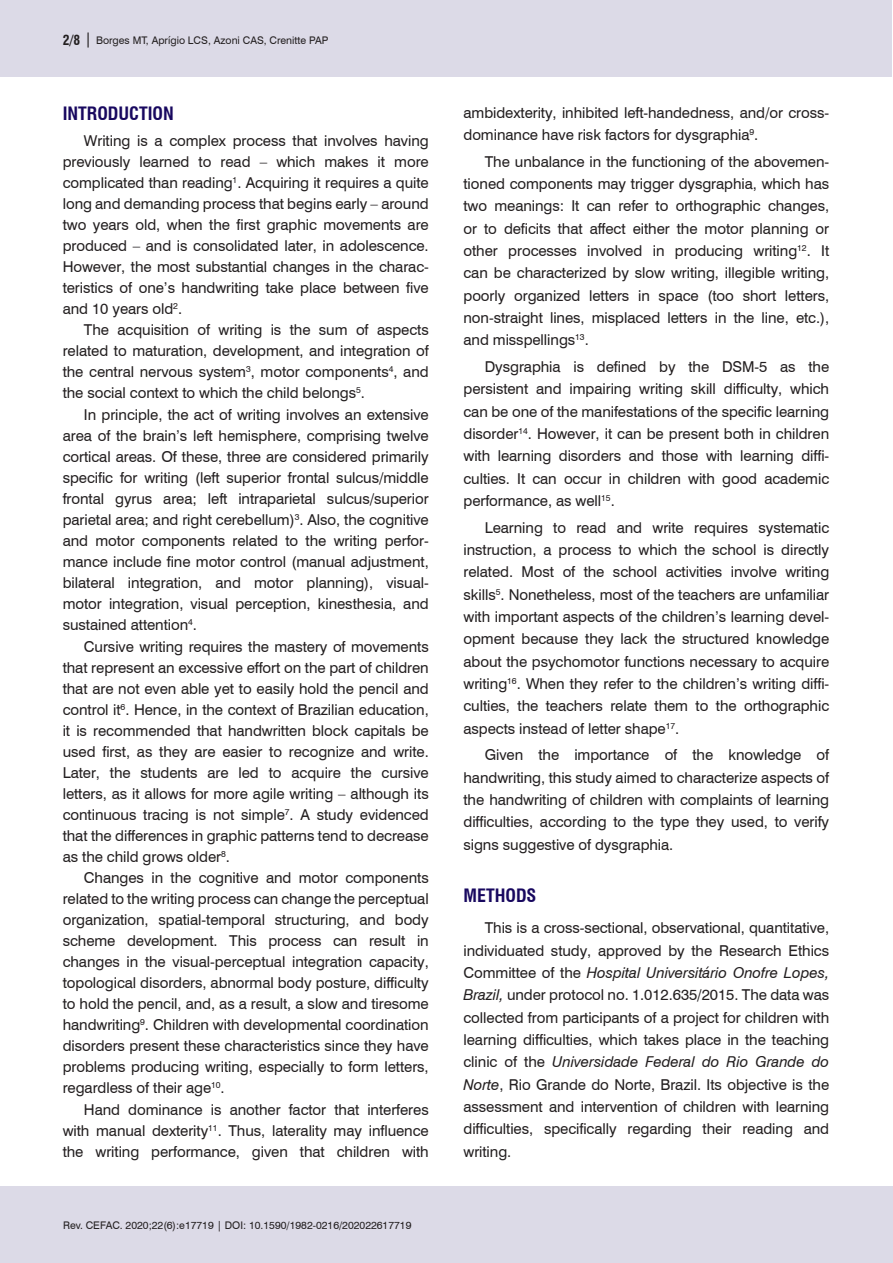
<style>
.page{position:relative;width:893px;height:1263px;background:#fff}
.page>*{position:absolute;margin:0;border:0;box-sizing:border-box;transform-origin:0 0}
.Nivel_1{font:700 condensed 18px "Swiss 721 BT";color:#18085f}
.Corpo_do_texto_INGL{font:15px/21px "Swiss 721 BT";letter-spacing:-.005em;color:#231f20;text-align:justify}
.t1{font:10.5px "Swiss 721 BT";color:#231f20}
.s1{font-weight:700;font-stretch:condensed;font-size:13.5px}
.s2{font-size:15px}
.s3{font-style:italic}
</style>
<div class="page">
<div style="left:0;top:1186px;width:892px;height:77px;background:#dcdae7"></div>
<div style="left:0;top:0;width:892px;height:77px;background:#dcdae7"></div>
<p class="t1" style="left:63px;top:33px;width:267px"><span class="s1">2/8</span> <span class="s2">|</span> Borges MT, Aprígio LCS, Azoni CAS, Crenitte PAP</p>
<p class="Nivel_1" style="left:63px;top:103px;width:113px">INTRODUCTION</p>
<p class="Corpo_do_texto_INGL" style="left:63px;top:129px;width:368px;text-indent:21px">Writing is a complex process that involves having previously learned to read – which makes it more complicated than reading<sup>1</sup>. Acquiring it requires a quite long and demanding process that begins early – around two years old, when the first graphic movements are produced – and is consolidated later, in adolescence.<br>However, the most substantial changes in the charac&shy;teristics of one’s handwriting take place between five and 10 years old<sup>2</sup>.</p>
<p class="Corpo_do_texto_INGL" style="left:63px;top:319px;width:368px;text-indent:21px">The acquisition of writing is the sum of aspects related to maturation, development, and integration of the central nervous system<sup>3</sup>, motor components<sup>4</sup>, and the social context to which the child belongs<sup>5</sup>.</p>
<p class="Corpo_do_texto_INGL" style="left:63px;top:403px;width:368px;text-indent:21px">In principle, the act of writing involves an extensive area of the brain’s left hemisphere, comprising twelve cortical areas. Of these, three are considered primarily specific for writing (left superior frontal sulcus/middle frontal gyrus area; left intraparietal sulcus/superior parietal area; and right cerebellum)<sup>3</sup>. Also, the cognitive and motor components related to the writing perfor&shy;mance include fine motor control (manual adjustment, bilateral integration, and motor planning), visual&shy;motor integration, visual perception, kinesthesia, and sustained attention<sup>4</sup>.</p>
<p class="Corpo_do_texto_INGL" style="left:63px;top:635px;width:368px;text-indent:21px">Cursive writing requires the mastery of movements that represent an excessive effort on the part of children that are not even able yet to easily hold the pencil and control it<sup>6</sup>. Hence, in the context of Brazilian education, it is recommended that handwritten block capitals be used first, as they are easier to recognize and write.<br>Later, the students are led to acquire the cursive letters, as it allows for more agile writing – although its continuous tracing is not simple<sup>7</sup>. A study evidenced that the differences in graphic patterns tend to decrease as the child grows older<sup>8</sup>.</p>
<p class="Corpo_do_texto_INGL" style="left:63px;top:867px;width:368px;text-indent:21px">Changes in the cognitive and motor components related to the writing process can change the perceptual organization, spatial-temporal structuring, and body scheme development. This process can result in changes in the visual-perceptual integration capacity, topological disorders, abnormal body posture, difficulty to hold the pencil, and, as a result, a slow and tiresome handwriting<sup>9</sup>. Children with developmental coordination disorders present these characteristics since they have problems producing writing, especially to form letters, regardless of their age<sup>10</sup>.</p>
<p class="Corpo_do_texto_INGL" style="left:63px;top:1098px;width:368px;text-indent:21px">Hand dominance is another factor that interferes with manual dexterity<sup>11</sup>. Thus, laterality may influence the writing performance, given that children with</p>
<p class="t1" style="left:63px;top:1218px;width:350px">Rev. CEFAC. 2020;22(6):e17719 | DOI: 10.1590/1982-0216/202022617719</p>
<p class="Corpo_do_texto_INGL" style="left:463px;top:101px;width:367px;line-height:22.4px">ambidexterity, inhibited left-handedness, and/or cross&shy;dominance have risk factors for dysgraphia<sup>9</sup>.</p>
<p class="Corpo_do_texto_INGL" style="left:463px;top:150px;width:367px;line-height:22.4px;text-indent:21px">The unbalance in the functioning of the abovemen&shy;tioned components may trigger dysgraphia, which has two meanings: It can refer to orthographic changes, or to deficits that affect either the motor planning or other processes involved in producing writing<sup>12</sup>. It can be characterized by slow writing, illegible writing, poorly organized letters in space (too short letters, non-straight lines, misplaced letters in the line, etc.), and misspellings<sup>13</sup>.</p>
<p class="Corpo_do_texto_INGL" style="left:463px;top:355px;width:367px;line-height:22.4px;text-indent:21px">Dysgraphia is defined by the DSM-5 as the persistent and impairing writing skill difficulty, which can be one of the manifestations of the specific learning disorder<sup>14</sup>. However, it can be present both in children with learning disorders and those with learning diffi&shy;culties. It can occur in children with good academic performance, as well<sup>15</sup>.</p>
<p class="Corpo_do_texto_INGL" style="left:463px;top:515px;width:367px;line-height:22.4px;text-indent:21px">Learning to read and write requires systematic instruction, a process to which the school is directly related. Most of the school activities involve writing skills<sup>5</sup>. Nonetheless, most of the teachers are unfamiliar with important aspects of the children’s learning devel&shy;opment because they lack the structured knowledge about the psychomotor functions necessary to acquire writing<sup>16</sup>. When they refer to the children’s writing diffi&shy;culties, the teachers relate them to the orthographic aspects instead of letter shape<sup>17</sup>.</p>
<p class="Corpo_do_texto_INGL" style="left:463px;top:743px;width:367px;line-height:22.4px;text-indent:21px">Given the importance of the knowledge of handwriting, this study aimed to characterize aspects of the handwriting of children with complaints of learning difficulties, according to the type they used, to verify signs suggestive of dysgraphia.</p>
<p class="Nivel_1" style="left:463px;top:885px;width:74px">METHODS</p>
<p class="Corpo_do_texto_INGL" style="left:463px;top:916px;width:367px;line-height:22.4px;text-indent:21px">This is a cross-sectional, observational, quantitative, individuated study, approved by the Research Ethics Committee of the <span class="s3">Hospital Universitário Onofre Lopes, Brazil,</span> under protocol no. 1.012.635/2015. The data was collected from participants of a project for children with learning difficulties, which takes place in the teaching clinic of the <span class="s3">Universidade Federal do Rio Grande do Norte</span>, Rio Grande do Norte, Brazil. Its objective is the assessment and intervention of children with learning difficulties, specifically regarding their reading and writing.</p>
</div>
